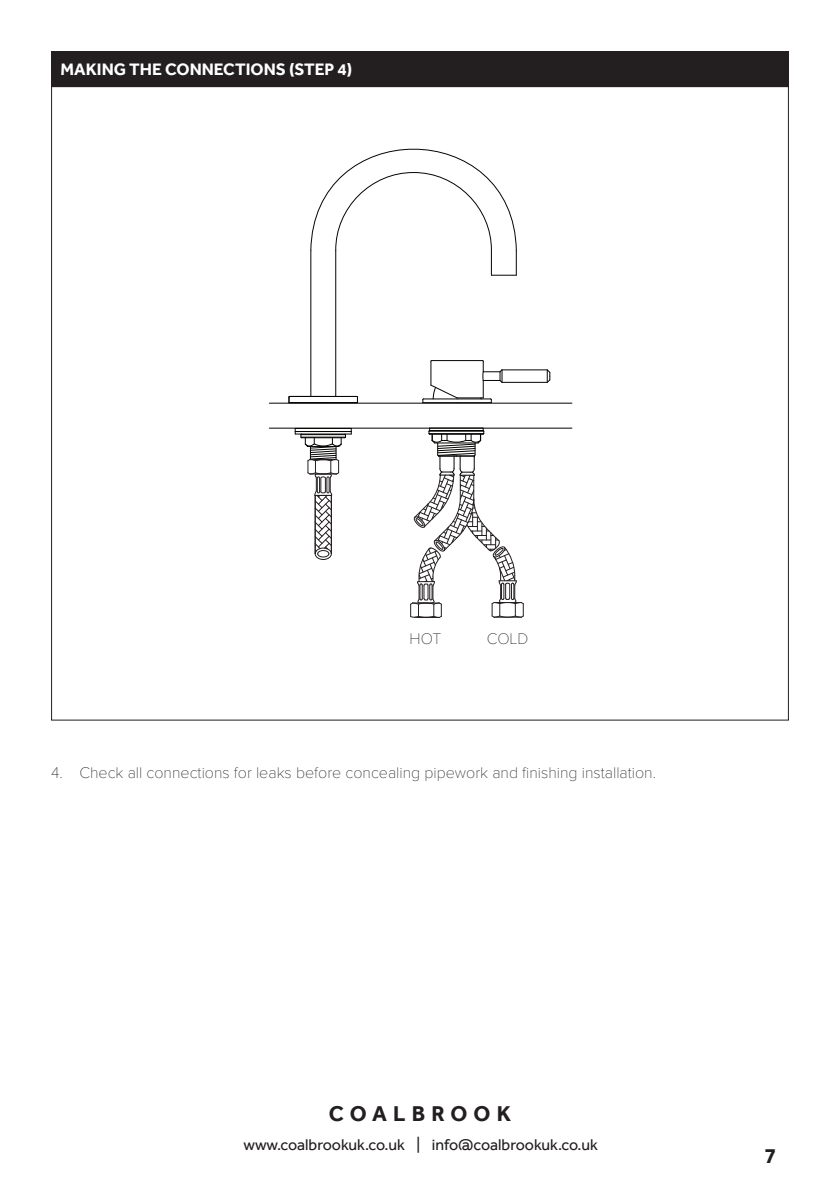
<style>
.page{position:relative;width:840px;height:1191px;background:#fff}
.page>*{position:absolute;margin:0;border:0;box-sizing:border-box;transform-origin:0 0}
.t1{font:700 22px "Effra";letter-spacing:.28em;color:#231f20}
.Coalbrook_page_heading{font:700 17px "Effra";color:#fff}
.Coalbrook_Paragraph{font:100 16px "Proxima Nova T";color:#231f20}
.t2{font:16px "Effra";color:#231f20}
</style>
<div class="page">
<hr style="left:423px;top:398px;width:34px;height:1px;background:#040503">
<hr style="left:422px;top:402px;width:35px;height:1px;background:#040503">
<svg style="left:410px;top:429px;width:114px;height:189px"></svg>
<hr style="left:501px;top:369px;width:46px;height:1px;background:#040503">
<hr style="left:501px;top:382px;width:46px;height:1px;background:#040503">
<svg style="left:546px;top:369px;width:4px;height:14px"></svg>
<svg style="left:430px;top:360px;width:72px;height:43px"></svg>
<hr style="left:310px;top:250px;width:1px;height:146px;background:#040503">
<hr style="left:335px;top:250px;width:1px;height:146px;background:#040503">
<svg style="left:310px;top:148px;width:206px;height:128px"></svg>
<svg style="left:356px;top:396px;width:2px;height:7px"></svg>
<svg style="left:288px;top:395px;width:2px;height:8px"></svg>
<hr style="left:323px;top:402px;width:34px;height:1px;background:#040503">
<hr style="left:289px;top:402px;width:34px;height:1px;background:#040503">
<hr style="left:289px;top:396px;width:67px;height:1px;background:#040503">
<hr style="left:269px;top:428px;width:302px;height:1px;background:#040503">
<hr style="left:269px;top:403px;width:302px;height:1px;background:#040503">
<svg style="left:295px;top:428px;width:57px;height:132px"></svg>
<div style="left:51px;top:51px;width:737px;height:36px;background:#231f20"></div>
<p class="Coalbrook_page_heading" style="left:61px;top:59px;width:293px">MAKING THE CONNECTIONS (STEP 4)</p>
<p class="Coalbrook_Paragraph" style="left:409px;top:626px;width:33px">HOT</p>
<p class="Coalbrook_Paragraph" style="left:486px;top:626px;width:43px">COLD</p>
<p class="Coalbrook_Paragraph" style="left:51px;top:761px;width:606px">4. Check all connections for leaks before concealing pipework and finishing installation.</p>
<h1 class="t1" style="left:329px;top:1100px;width:183px">COALBROOK</h1>
<p class="t2" style="left:243px;top:1135px;width:355px">www.coalbrookuk.co.uk | info@coalbrookuk.co.uk</p>
<h1 class="t1" style="left:764px;top:1142px;width:13px">7</h1>
</div>
